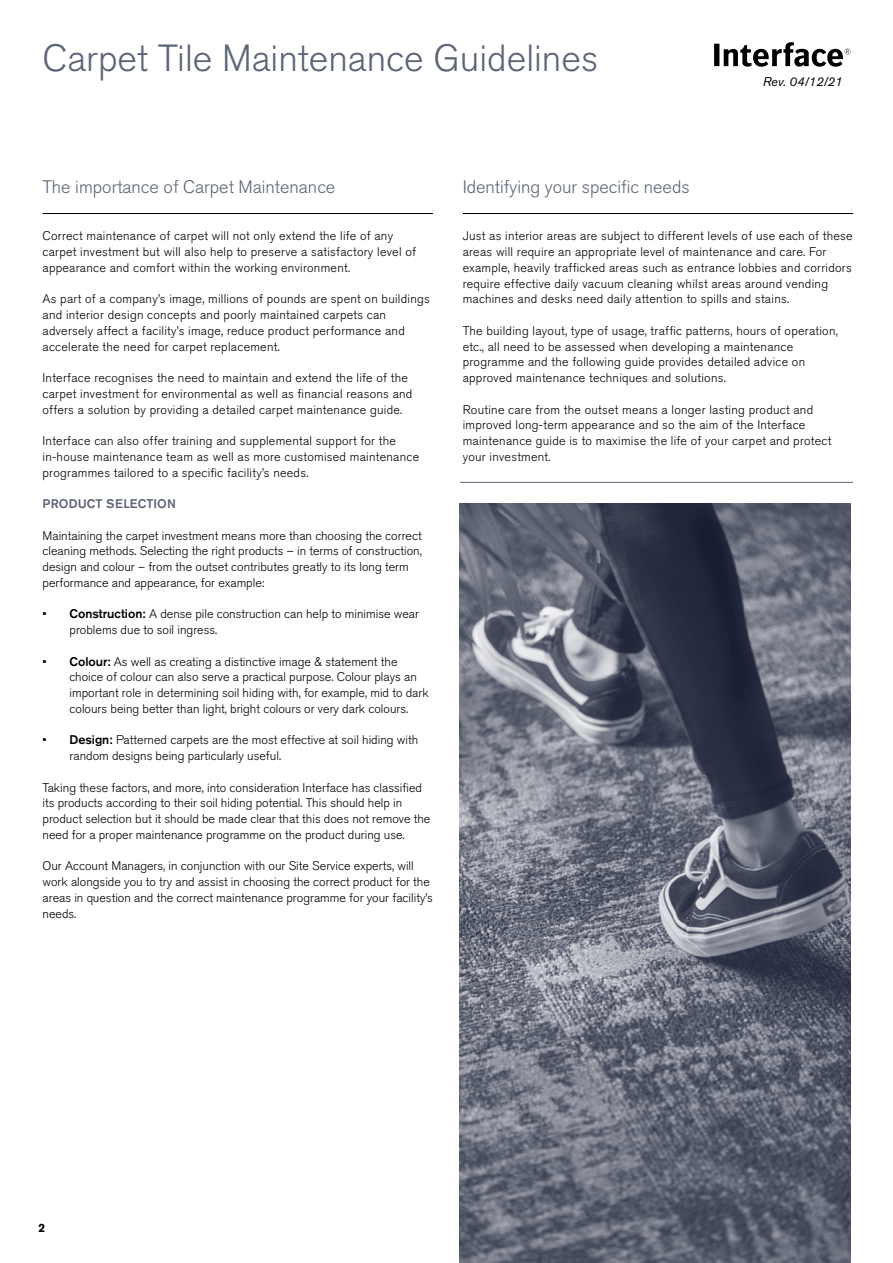
<style>
.page{position:relative;width:893px;height:1263px;background:#fff}
.page>*{position:absolute;margin:0;border:0;box-sizing:border-box;transform-origin:0 0}
.t1{font:300 37.5px "Akzidenz Grotesk Pro";color:#5e6478}
.t2{font:300 18px "Akzidenz Grotesk Pro";color:#5e6478}
.t3{font:italic 12.75px "Akzidenz Grotesk Pro";color:#000}
.t4{font:300 12.45px/15.8px "Akzidenz Grotesk Pro";letter-spacing:.02em;color:#000}
.t5{font:300 12.45px/15.8px "Akzidenz Grotesk Pro";color:#000}
.t6{font:500 12.45px "Akzidenz Grotesk Pro";letter-spacing:.01em;color:#5e6478}
.t7{font:700 12px "Akzidenz Grotesk Pro";color:#000}
.s1{font-weight:500}
</style>
<div class="page">
<svg style="left:714px;top:42px;width:136px;height:25px"></svg>
<img style="left:460px;top:504px;width:391px;height:759px">
<hr style="left:43px;top:213px;width:390px;height:1px;background:#000">
<hr style="left:463px;top:213px;width:390px;height:1px;background:#000">
<hr style="left:460px;top:482px;width:393px;height:1px;background:#5e6478">
<h1 class="t1" style="left:43px;top:43px;width:557px">Carpet Tile Maintenance Guidelines</h1>
<p class="t3" style="left:763px;top:74px;width:81px">Rev. 04/12/21</p>
<h2 class="t2" style="left:43px;top:179px;width:294px">The importance of Carpet Maintenance</h2>
<p class="t4" style="left:43px;top:229px;width:375px">Correct maintenance of carpet will not only extend the life of any carpet investment but will also help to preserve a satisfactory level of appearance and comfort within the working environment.</p>
<p class="t4" style="left:43px;top:292px;width:389px">As part of a company’s image, millions of pounds are spent on buildings and interior design concepts and poorly maintained carpets can adversely affect a facility’s image, reduce product performance and accelerate the need for carpet replacement.</p>
<p class="t4" style="left:43px;top:371px;width:371px">Interface recognises the need to maintain and extend the life of the carpet investment for environmental as well as financial reasons and offers a solution by providing a detailed carpet maintenance guide.</p>
<p class="t4" style="left:43px;top:434px;width:378px">Interface can also offer training and supplemental support for the in-house maintenance team as well as more customised maintenance programmes tailored to a specific facility’s needs.</p>
<p class="t6" style="left:43px;top:499px;width:135px">PRODUCT SELECTION</p>
<p class="t5" style="left:43px;top:528px;width:381px">Maintaining the carpet investment means more than choosing the correct cleaning methods. Selecting the right products – in terms of construction, design and colour – from the outset contributes greatly to its long term performance and appearance, for example:</p>
<p class="t5" style="left:70px;top:607px;width:351px;text-indent:-27px">• <span class="s1">Construction:</span> A dense pile construction can help to minimise wear problems due to soil ingress.</p>
<p class="t5" style="left:70px;top:654px;width:361px;text-indent:-27px">• <span class="s1">Colour:</span> As well as creating a distinctive image &amp; statement the choice of colour can also serve a practical purpose. Colour plays an important role in determining soil hiding with, for example, mid to dark colours being better than light, bright colours or very dark colours.</p>
<p class="t5" style="left:70px;top:733px;width:350px;text-indent:-27px">• <span class="s1">Design:</span> Patterned carpets are the most effective at soil hiding with random designs being particularly useful.</p>
<p class="t5" style="left:43px;top:780px;width:389px">Taking these factors, and more, into consideration Interface has classified its products according to their soil hiding potential. This should help in product selection but it should be made clear that this does not remove the need for a proper maintenance programme on the product during use.</p>
<p class="t5" style="left:43px;top:859px;width:392px">Our Account Managers, in conjunction with our Site Service experts, will work alongside you to try and assist in choosing the correct product for the areas in question and the correct maintenance programme for your facility’s needs.</p>
<h2 class="t2" style="left:463px;top:179px;width:228px">Identifying your specific needs</h2>
<p class="t4" style="left:463px;top:229px;width:392px">Just as interior areas are subject to different levels of use each of these areas will require an appropriate level of maintenance and care. For example, heavily trafficked areas such as entrance lobbies and corridors require effective daily vacuum cleaning whilst areas around vending machines and desks need daily attention to spills and stains.</p>
<p class="t4" style="left:463px;top:324px;width:377px">The building layout, type of usage, traffic patterns, hours of operation, etc., all need to be assessed when developing a maintenance programme and the following guide provides detailed advice on approved maintenance techniques and solutions.</p>
<p class="t4" style="left:463px;top:402px;width:370px">Routine care from the outset means a longer lasting product and improved long-term appearance and so the aim of the Interface maintenance guide is to maximise the life of your carpet and protect your investment.</p>
<p class="t7" style="left:38px;top:1223px;width:8px">2</p>
</div>
